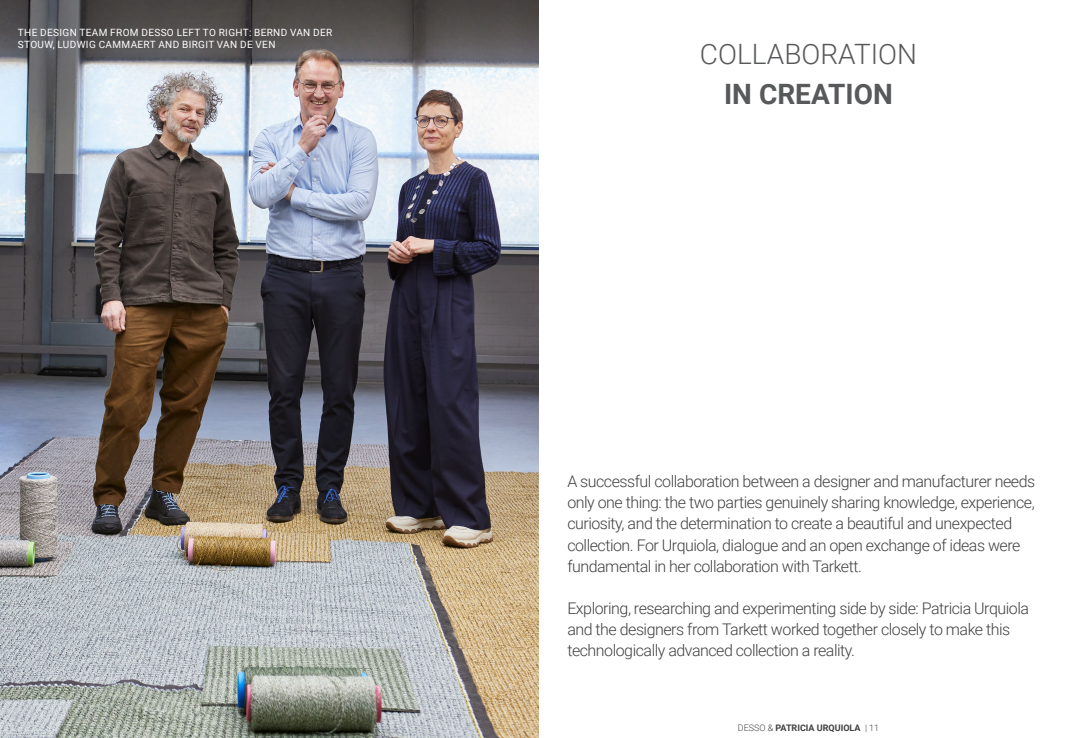
<style>
.page{position:relative;width:1078px;height:738px;background:#fff}
.page>*{position:absolute;margin:0;border:0;box-sizing:border-box;transform-origin:0 0}
.t1{font:300 28px "Roboto";color:#58595b}
.t2{font:700 28px "Roboto";color:#58595b}
.t3{font:300 16px/21px "Roboto";letter-spacing:-.03em;color:#414042}
.t4{font:10px/12px "Roboto";letter-spacing:.035em;color:#fff}
.t5{font:700 9px "Roboto";color:#414042}
.s1{font-weight:300}
</style>
<div class="page">
<img style="left:0;top:0;width:539px;height:737px">
<p class="t4" style="left:18px;top:26px;width:316px">THE DESIGN TEAM FROM DESSO LEFT TO RIGHT: BERND VAN DER<br>STOUW, LUDWIG CAMMAERT AND BIRGIT VAN DE VEN</p>
<h1 class="t1" style="left:699px;top:34px;width:218px">COLLABORATION</h1>
<h1 class="t2" style="left:724px;top:74px;width:170px">IN CREATION</h1>
<p class="t3" style="left:567px;top:470px;width:469px">A successful collaboration between a designer and manufacturer needs only one thing: the two parties genuinely sharing knowledge, experience, curiosity, and the determination to create a beautiful and unexpected collection. For Urquiola, dialogue and an open exchange of ideas were fundamental in her collaboration with Tarkett.</p>
<p class="t3" style="left:567px;top:596px;width:463px">Exploring, researching and experimenting side by side: Patricia Urquiola and the designers from Tarkett worked together closely to make this technologically advanced collection a reality.</p>
<p class="t5" style="left:737px;top:720px;width:143px"><span class="s1">DESSO &amp;</span> PATRICIA URQUIOLA <span class="s1">| 11</span></p>
</div>
